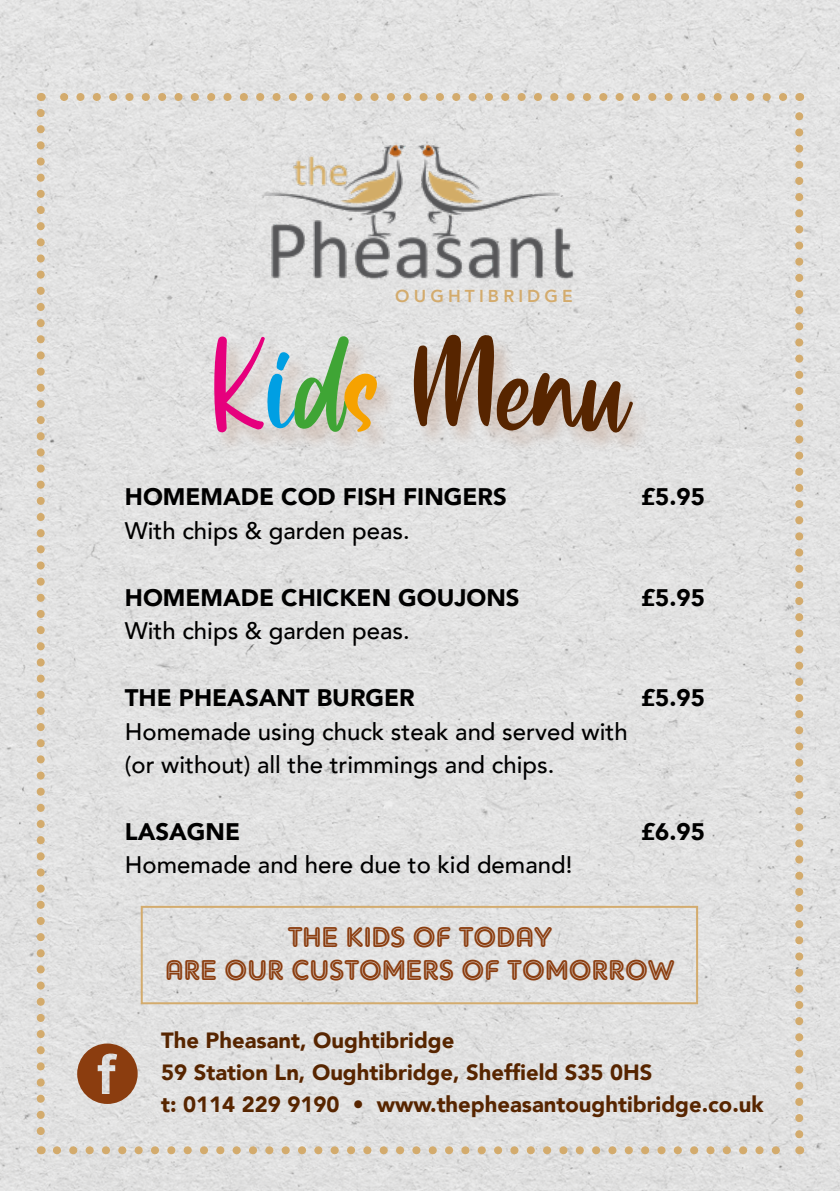
<style>
.page{position:relative;width:840px;height:1191px;background:#fff}
.page>*{position:absolute;margin:0;border:0;box-sizing:border-box;transform-origin:0 0}
.t1{font:134.4px "Wakeup";color:#572500}
.t2{font:28px/33.4px "Adam Gorry Inline";color:#8b3d0f;text-align:center}
.t3{font:500 24px/33.4px "Avenir";color:#000}
.t4{font:900 24px "Avenir";color:#000}
.t5{font:900 22px/32px "Avenir";color:#572500}
.t6{font:800 17.2px "Avenir";letter-spacing:.24em;color:#d3ab6d}
.s1{color:#e6007d}
.s2{color:#009fe3}
.s3{color:#3fa535}
.s4{color:#f6a200}
</style>
<div class="page">
<img style="left:0;top:0;width:839px;height:1191px">
<img style="left:247px;top:132px;width:345px;height:153px">
<div style="left:212px;top:335px;width:441px;height:120px;background:#8b3d0f;opacity:.2"></div>
<svg style="left:77px;top:1043px;width:61px;height:61px;background:#a77355"></svg>
<svg style="left:57px;top:1146px;width:733px;height:8px;background:#dacbb4"></svg>
<svg style="left:49px;top:93px;width:733px;height:8px;background:#dccdb5"></svg>
<svg style="left:37px;top:113px;width:8px;height:1041px;background:#dbcbb2"></svg>
<svg style="left:794px;top:93px;width:8px;height:1041px;background:#dccfba"></svg>
<div style="left:141px;top:906px;width:556px;height:98px;border:2px solid #d3ab6d"></div>
<p class="t6" style="left:395px;top:283px;width:179px">OUGHTIBRIDGE</p>
<h1 class="t1" style="left:213px;top:321px;width:415px"><span class="s1">K</span><span class="s2">i</span><span class="s3">d</span><span class="s4">s</span> Menu</h1>
<p class="t4" style="left:125px;top:476px;width:383px">HOMEMADE COD FISH FINGERS</p>
<p class="t4" style="left:640px;top:476px;width:65px">£5.95</p>
<p class="t3" style="left:125px;top:512px;width:286px">With chips &amp; garden peas.</p>
<p class="t4" style="left:125px;top:576px;width:396px">HOMEMADE CHICKEN GOUJONS</p>
<p class="t4" style="left:640px;top:576px;width:65px">£5.95</p>
<p class="t3" style="left:125px;top:612px;width:286px">With chips &amp; garden peas.</p>
<p class="t4" style="left:125px;top:677px;width:291px">THE PHEASANT BURGER</p>
<p class="t4" style="left:640px;top:677px;width:65px">£5.95</p>
<p class="t3" style="left:125px;top:713px;width:504px">Homemade using chuck steak and served with (or without) all the trimmings and chips.</p>
<p class="t4" style="left:125px;top:811px;width:117px">LASAGNE</p>
<p class="t4" style="left:640px;top:811px;width:65px">£6.95</p>
<p class="t3" style="left:125px;top:847px;width:448px">Homemade and here due to kid demand!</p>
<p class="t2" style="left:165px;top:919px;width:511px">THE KIDS OF TODAY<br>ARE OUR CUSTOMERS OF TOMORROW</p>
<p class="t5" style="left:161px;top:1024px;width:603px">The Pheasant, Oughtibridge<br>59 Station Ln, Oughtibridge, Sheffield S35 0HS<br>t: 0114 229 9190 • www.thepheasantoughtibridge.co.uk</p>
</div>
